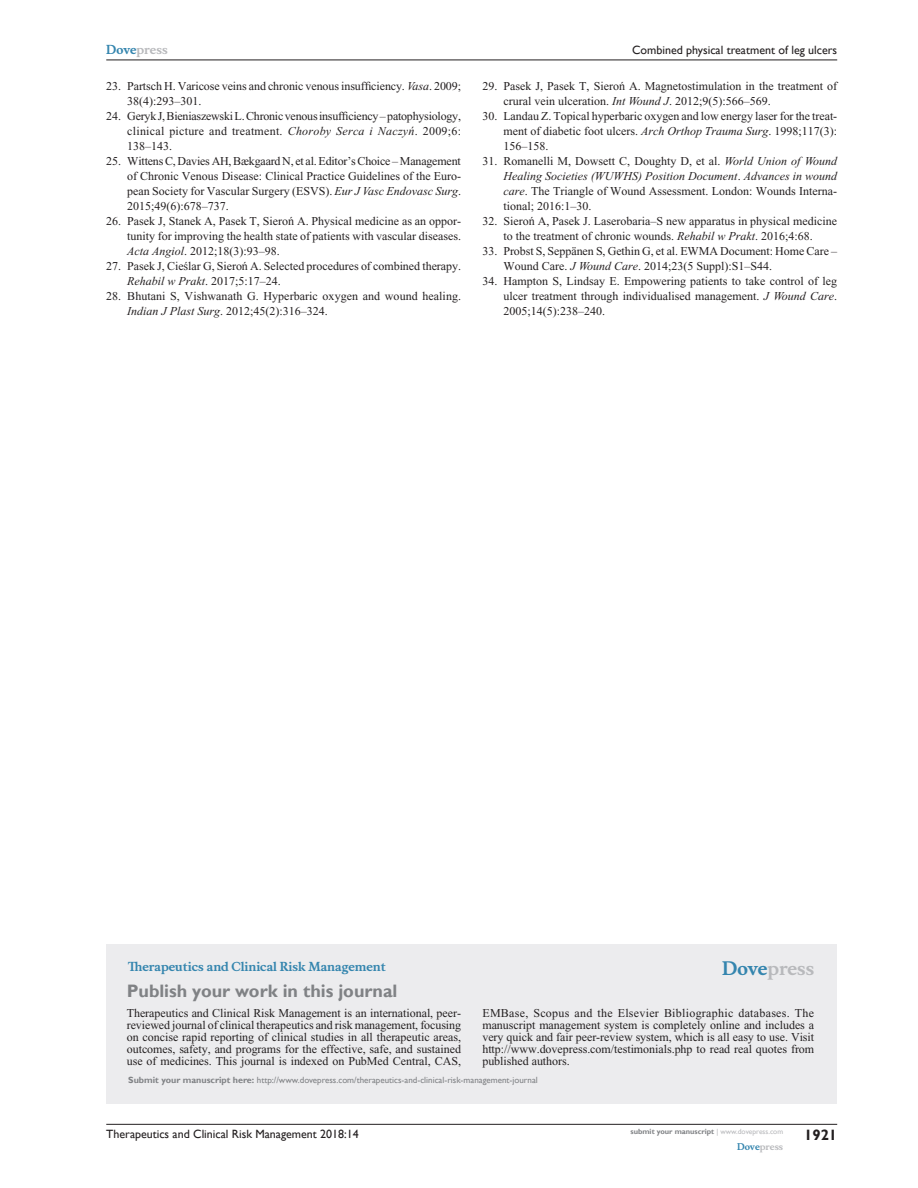
<style>
.page{position:relative;width:918px;height:1188px;background:#fff}
.page>*{position:absolute;margin:0;border:0;box-sizing:border-box;transform-origin:0 0}
.PromBx-H1{font:700 18px "Gill Sans";color:#808285}
.PromBx-Brand{font:700 18px "Musee";color:#b8b9bc}
.t1{font:700 15px "Gill Sans";color:#231f20}
.RefNL2{font:12px/15px "Times New Roman";color:#231f20;text-align:justify}
.PromBx-Tx{font:12px/12px "Times New Roman";letter-spacing:-.005em;color:#231f20;text-align:justify}
.t2{font:12px "Gill Sans";color:#231f20}
.PromBx-JrnlName{font:700 12px "Musee";color:#3485ae}
.t3{font:700 12px "Musee";color:#b8b9bc}
.PromBx-SubmitMssWebA{font:9px "Gill Sans";color:#808285}
.t4{font:700 9px "Musee";color:#b8b9bc}
.t5{font:700 7.5px "Gill Sans";color:#808285}
.s1{color:#3485ae}
.s2{font-style:italic}
.s3{font-style:inherit}
.s4{font-weight:700}
.s5{font-weight:400;color:#b8b9bc}
</style>
<div class="page">
<div style="left:106px;top:944px;width:731px;height:159px;background:#ececee"></div>
<hr style="left:106px;top:1124px;width:731px;height:1px;background:#231f20">
<hr style="left:106px;top:60px;width:731px;height:1px;background:#231f20">
<p class="t3" style="left:106px;top:43px;width:63px"><span class="s1">Dove</span>press</p>
<p class="RefNL2" style="left:127px;top:79px;width:335px;text-indent:-21px">23. Partsch H. Varicose veins and chronic venous insufficiency. <span class="s2">Vasa</span>. 2009;<br>38(4):293–301.</p>
<p class="RefNL2" style="left:127px;top:109px;width:335px;text-indent:-21px">24. Geryk J, Bieniaszewski L. Chronic venous insufficiency – patophysiology, clinical picture and treatment. <span class="s2">Choroby Serca i Naczy</span><span class="s2">ń</span>. 2009;6:<br>138–143.</p>
<p class="RefNL2" style="left:127px;top:154px;width:335px;text-indent:-21px">25. Wittens C, Davies AH, Bækgaard N, et al. Editor’s Choice – Management of Chronic Venous Disease: Clinical Practice Guidelines of the Euro&shy;pean Society for Vascular Surgery (ESVS). <span class="s2">Eur J Vasc Endovasc Surg</span>.<br>2015;49(6):678–737.</p>
<p class="RefNL2" style="left:127px;top:214px;width:335px;text-indent:-21px">26. Pasek J, Stanek A, Pasek T, Siero<span class="s3">ń</span> A. Physical medicine as an oppor&shy;tunity for improving the health state of patients with vascular diseases.<br><span class="s2">Acta Angiol</span>. 2012;18(3):93–98.</p>
<p class="RefNL2" style="left:127px;top:259px;width:335px;text-indent:-21px">27. Pasek J, Cie<span class="s3">ś</span>lar G, Siero<span class="s3">ń</span> A. Selected procedures of combined therapy.<br><span class="s2">Rehabil w Prakt</span>. 2017;5:17–24.</p>
<p class="RefNL2" style="left:127px;top:289px;width:335px;text-indent:-21px">28. Bhutani S, Vishwanath G. Hyperbaric oxygen and wound healing.<br><span class="s2">Indian J Plast Surg</span>. 2012;45(2):316–324.</p>
<p class="t2" style="left:632px;top:43px;width:207px">Combined physical treatment of leg ulcers</p>
<p class="RefNL2" style="left:503px;top:79px;width:335px;text-indent:-21px">29. Pasek J, Pasek T, Siero<span class="s3">ń</span> A. Magnetostimulation in the treatment of crural vein ulceration. <span class="s2">Int Wound J</span>. 2012;9(5):566–569.</p>
<p class="RefNL2" style="left:503px;top:109px;width:335px;text-indent:-21px">30. Landau Z. Topical hyperbaric oxygen and low energy laser for the treat&shy;ment of diabetic foot ulcers. <span class="s2">Arch Orthop Trauma Surg</span>. 1998;117(3):<br>156–158.</p>
<p class="RefNL2" style="left:503px;top:154px;width:335px;text-indent:-21px">31. Romanelli M, Dowsett C, Doughty D, et al. <span class="s2">World Union of Wound Healing Societies (WUWHS) Position Document</span>. <span class="s2">Advances in wound care</span>. The Triangle of Wound Assessment. London: Wounds Interna&shy;tional; 2016:1–30.</p>
<p class="RefNL2" style="left:482px;top:214px;width:356px;text-align:center">32. Siero<span class="s3">ń</span> A, Pasek J. Laserobaria–S new apparatus in physical medicine to the treatment of chronic wounds. <span class="s2">Rehabil w Prakt</span>. 2016;4:68.</p>
<p class="RefNL2" style="left:503px;top:244px;width:335px;text-indent:-21px">33. Probst S, Seppänen S, Gethin G, et al. EWMA Document: Home Care –<br>Wound Care. <span class="s2">J Wound Care</span>. 2014;23(5 Suppl):S1–S44.</p>
<p class="RefNL2" style="left:503px;top:274px;width:335px;text-indent:-21px">34. Hampton S, Lindsay E. Empowering patients to take control of leg ulcer treatment through individualised management. <span class="s2">J Wound Care</span>.<br>2005;14(5):238–240.</p>
<p class="PromBx-JrnlName" style="left:128px;top:959px;width:259px">Therapeutics and Clinical Risk Management</p>
<p class="PromBx-H1" style="left:127px;top:980px;width:272px">Publish your work in this journal</p>
<p class="PromBx-Brand" style="left:722px;top:958px;width:94px"><span class="s1">Dove</span>press</p>
<p class="PromBx-Tx" style="left:127px;top:1007px;width:336px">Therapeutics and Clinical Risk Management is an international, peer&shy;reviewed journal of clinical therapeutics and risk management, focusing on concise rapid reporting of clinical studies in all therapeutic areas, outcomes, safety, and programs for the effective, safe, and sustained use of medicines. This journal is indexed on PubMed Central, CAS,</p>
<p class="PromBx-Tx" style="left:482px;top:1007px;width:333px">EMBase, Scopus and the Elsevier Bibliographic databases. The manuscript management system is completely online and includes a very quick and fair peer-review system, which is all easy to use. Visit http://www.dovepress.com/testimonials.php to read real quotes from published authors.</p>
<p class="PromBx-SubmitMssWebA" style="left:128px;top:1075px;width:411px"><span class="s4">Submit your manuscript here:</span> http://www.dovepress.com/therapeutics-and-clinical-risk-management-journal</p>
<p class="t2" style="left:106px;top:1127px;width:254px">Therapeutics and Clinical Risk Management 2018:14</p>
<p class="t5" style="left:631px;top:1127px;width:154px">submit your manuscript <span class="s5">| www.dovepress.com</span></p>
<p class="t4" style="left:737px;top:1141px;width:48px"><span class="s1">Dove</span>press</p>
<p class="t1" style="left:804px;top:1126px;width:35px">1921</p>
</div>
